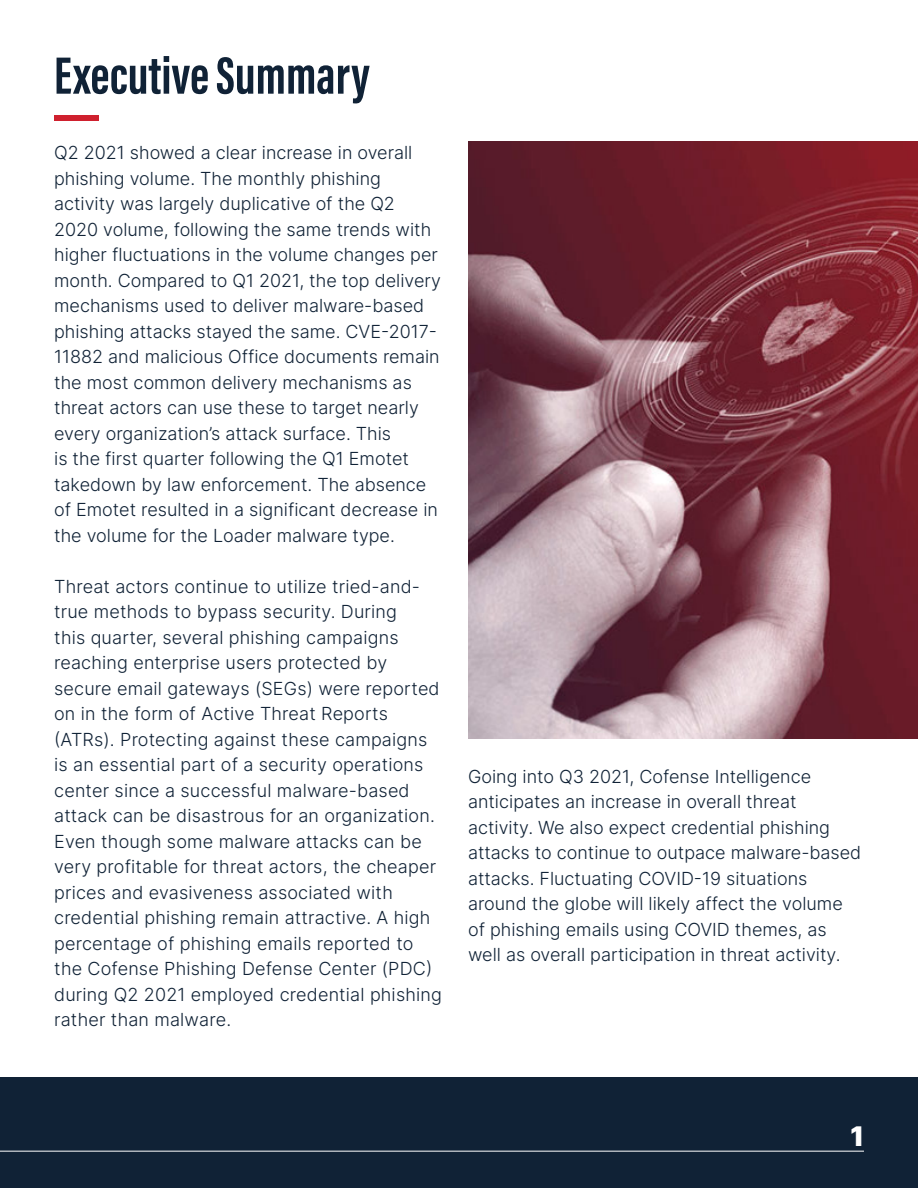
<style>
.page{position:relative;width:918px;height:1188px;background:#fff}
.page>*{position:absolute;margin:0;border:0;box-sizing:border-box;transform-origin:0 0}
.Header_2{font:54px "Acumin Variable Concept";color:#102236}
.t1{font:27px "Inter";color:#fff}
.Body_text{font:300 18px/25.5px "Inter";color:#102236}
</style>
<div class="page">
<div style="left:0;top:1077px;width:918px;height:111px;background:#102236"></div>
<hr style="left:0;top:1151px;width:864px;height:1px;background:#fff">
<div style="left:54px;top:115px;width:45px;height:5px;background:#cf202e"></div>
<img style="left:468px;top:142px;width:450px;height:597px">
<p class="Header_2" style="left:54px;top:38px;width:317px">Executive Summary</p>
<p class="Body_text" style="left:54px;top:139px;width:388px">Q2 2021 showed a clear increase in overall phishing volume. The monthly phishing activity was largely duplicative of the Q2<br>2020 volume, following the same trends with higher fluctuations in the volume changes per month. Compared to Q1 2021, the top delivery mechanisms used to deliver malware-based phishing attacks stayed the same. CVE-2017- 11882 and malicious Office documents remain the most common delivery mechanisms as threat actors can use these to target nearly every organization’s attack surface. This<br>is the first quarter following the Q1 Emotet takedown by law enforcement. The absence of Emotet resulted in a significant decrease in the volume for the Loader malware type.</p>
<p class="Body_text" style="left:54px;top:573px;width:389px">Threat actors continue to utilize tried-and&shy;true methods to bypass security. During<br>this quarter, several phishing campaigns reaching enterprise users protected by secure email gateways (SEGs) were reported on in the form of Active Threat Reports (ATRs). Protecting against these campaigns is an essential part of a security operations center since a successful malware-based attack can be disastrous for an organization.<br>Even though some malware attacks can be very profitable for threat actors, the cheaper prices and evasiveness associated with credential phishing remain attractive. A high percentage of phishing emails reported to the Cofense Phishing Defense Center (PDC) during Q2 2021 employed credential phishing rather than malware.</p>
<p class="Body_text" style="left:468px;top:763px;width:395px">Going into Q3 2021, Cofense Intelligence anticipates an increase in overall threat activity. We also expect credential phishing attacks to continue to outpace malware-based attacks. Fluctuating COVID-19 situations around the globe will likely affect the volume of phishing emails using COVID themes, as well as overall participation in threat activity.</p>
<h2 class="t1" style="left:850px;top:1116px;width:15px">1</h2>
</div>
